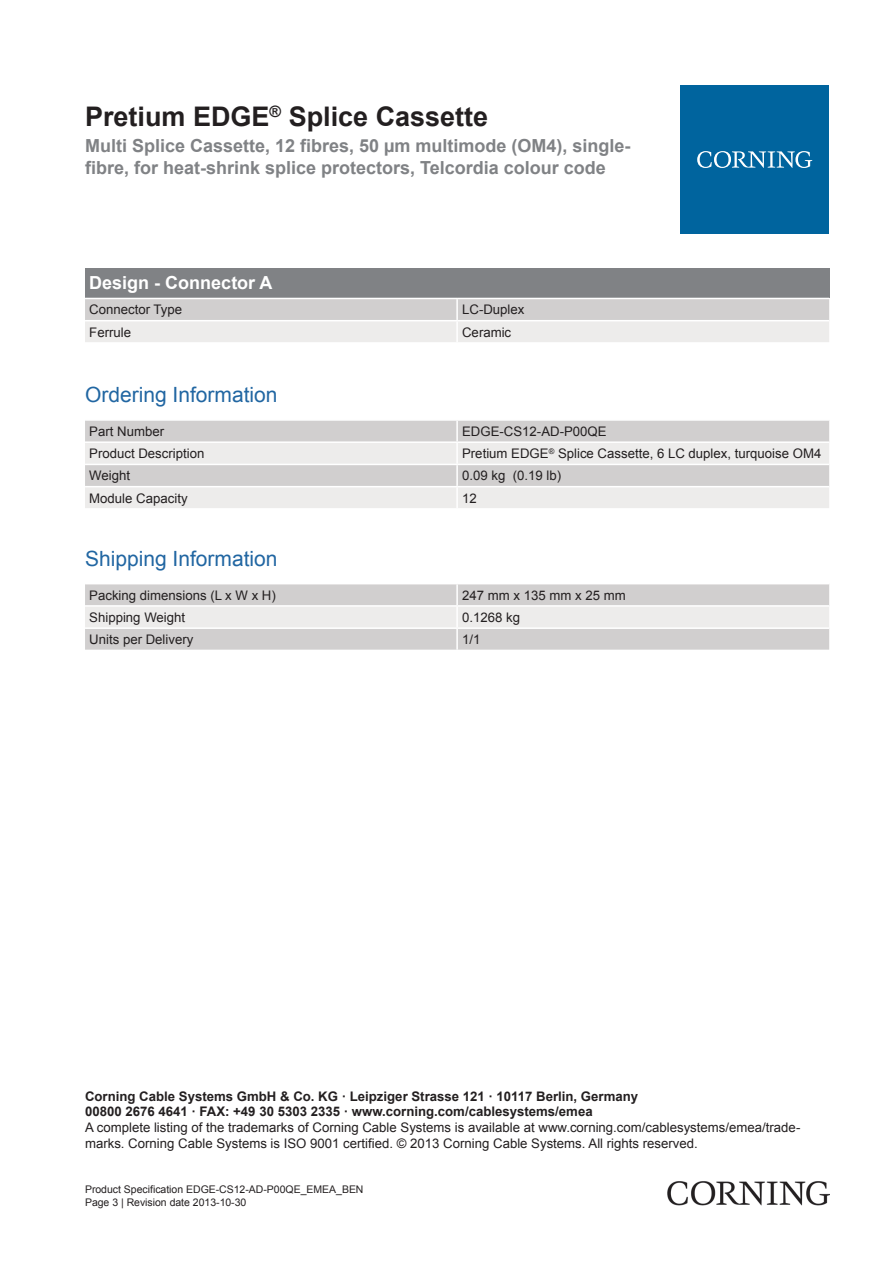
<style>
.page{position:relative;width:893px;height:1263px;background:#fff}
.page>*{position:absolute;margin:0;border:0;box-sizing:border-box;transform-origin:0 0}
.t1{font:700 27px "Arial";color:#231f20}
.t2{font:21px "Arial";color:#2166a2}
.t3{font:700 18px/21.6px "Arial";color:#808285}
.t4{font:700 18px "Arial";color:#fff}
.t5{font:13.2px/15.9px "Arial";color:#231f20}
.t6{font:700 13.2px/15.9px "Arial";color:#231f20}
.t7{font:10.5px/12.6px "Arial";color:#231f20}
</style>
<div class="page">
<div style="left:85px;top:268px;width:744px;height:30px;background:#808285"></div>
<svg style="left:85px;top:299px;width:744px;height:43px;background:#dfdddd"></svg>
<hr style="left:456px;top:299px;width:2px;height:21px;background:#fff">
<hr style="left:456px;top:321px;width:2px;height:21px;background:#fff">
<hr style="left:85px;top:320px;width:372px;height:1px;background:#fff">
<hr style="left:457px;top:320px;width:372px;height:1px;background:#fff">
<div style="left:85px;top:421px;width:744px;height:20px;background:#d1cfcf"></div>
<svg style="left:85px;top:443px;width:744px;height:65px;background:#e4e2e2"></svg>
<hr style="left:456px;top:421px;width:2px;height:20px;background:#fff">
<hr style="left:456px;top:443px;width:2px;height:21px;background:#fff">
<hr style="left:456px;top:465px;width:2px;height:21px;background:#fff">
<hr style="left:456px;top:487px;width:2px;height:21px;background:#fff">
<hr style="left:85px;top:464px;width:372px;height:1px;background:#fff">
<hr style="left:457px;top:464px;width:372px;height:1px;background:#fff">
<hr style="left:85px;top:486px;width:372px;height:1px;background:#fff">
<hr style="left:457px;top:486px;width:372px;height:1px;background:#fff">
<div style="left:85px;top:584px;width:744px;height:66px;background:#d1cfcf"></div>
<div style="left:85px;top:607px;width:744px;height:20px;background:#edeceb"></div>
<hr style="left:456px;top:584px;width:2px;height:21px;background:#fff">
<hr style="left:456px;top:607px;width:2px;height:20px;background:#fff">
<hr style="left:456px;top:629px;width:2px;height:21px;background:#fff">
<hr style="left:85px;top:605px;width:372px;height:2px;background:#fff">
<hr style="left:457px;top:605px;width:372px;height:2px;background:#fff">
<hr style="left:85px;top:627px;width:372px;height:2px;background:#fff">
<hr style="left:457px;top:627px;width:372px;height:2px;background:#fff">
<div style="left:680px;top:85px;width:149px;height:149px;background:#00649e"></div>
<svg style="left:697px;top:151px;width:115px;height:17px"></svg>
<img style="left:668px;top:1181px;width:161px;height:24px">
<h1 class="t1" style="left:85px;top:98px;width:405px">Pretium EDGE<sup>®</sup> Splice Cassette</h1>
<h3 class="t3" style="left:85px;top:136px;width:547px">Multi Splice Cassette, 12 fibres, 50 µm multimode (OM4), single&shy;fibre, for heat-shrink splice protectors, Telcordia colour code</h3>
<h3 class="t4" style="left:89px;top:271px;width:185px">Design - Connector A</h3>
<p class="t5" style="left:89px;top:302px;width:94px">Connector Type</p>
<p class="t5" style="left:462px;top:302px;width:64px">LC-Duplex</p>
<p class="t5" style="left:89px;top:324px;width:43px">Ferrule</p>
<p class="t5" style="left:462px;top:324px;width:51px">Ceramic</p>
<h2 class="t2" style="left:85px;top:381px;width:194px">Ordering Information</h2>
<p class="t5" style="left:89px;top:423px;width:76px">Part Number</p>
<p class="t5" style="left:462px;top:423px;width:146px">EDGE-CS12-AD-P00QE</p>
<p class="t5" style="left:89px;top:446px;width:117px">Product Description</p>
<p class="t5" style="left:462px;top:446px;width:361px">Pretium EDGE<sup>®</sup> Splice Cassette, 6 LC duplex, turquoise OM4</p>
<p class="t5" style="left:89px;top:468px;width:42px">Weight</p>
<p class="t5" style="left:462px;top:468px;width:101px">0.09 kg (0.19 lb)</p>
<p class="t5" style="left:89px;top:490px;width:100px">Module Capacity</p>
<p class="t5" style="left:462px;top:490px;width:16px">12</p>
<h2 class="t2" style="left:85px;top:545px;width:194px">Shipping Information</h2>
<p class="t5" style="left:89px;top:587px;width:188px">Packing dimensions (L x W x H)</p>
<p class="t5" style="left:462px;top:587px;width:165px">247 mm x 135 mm x 25 mm</p>
<p class="t5" style="left:89px;top:609px;width:97px">Shipping Weight</p>
<p class="t5" style="left:462px;top:609px;width:59px">0.1268 kg</p>
<p class="t5" style="left:89px;top:631px;width:106px">Units per Delivery</p>
<p class="t5" style="left:462px;top:631px;width:20px">1/1</p>
<p class="t6" style="left:85px;top:1088px;width:555px">Corning Cable Systems GmbH &amp; Co. KG · Leipziger Strasse 121 · 10117 Berlin, Germany<br>00800 2676 4641 · FAX: +49 30 5303 2335 · www.corning.com/cablesystems/emea</p>
<p class="t5" style="left:85px;top:1120px;width:717px">A complete listing of the trademarks of Corning Cable Systems is available at www.corning.com/cablesystems/emea/trade&shy;marks. Corning Cable Systems is ISO 9001 certified. © 2013 Corning Cable Systems. All rights reserved.</p>
<p class="t7" style="left:85px;top:1183px;width:280px">Product Specification EDGE-CS12-AD-P00QE_EMEA_BEN<br>Page 3 | Revision date 2013-10-30</p>
</div>
